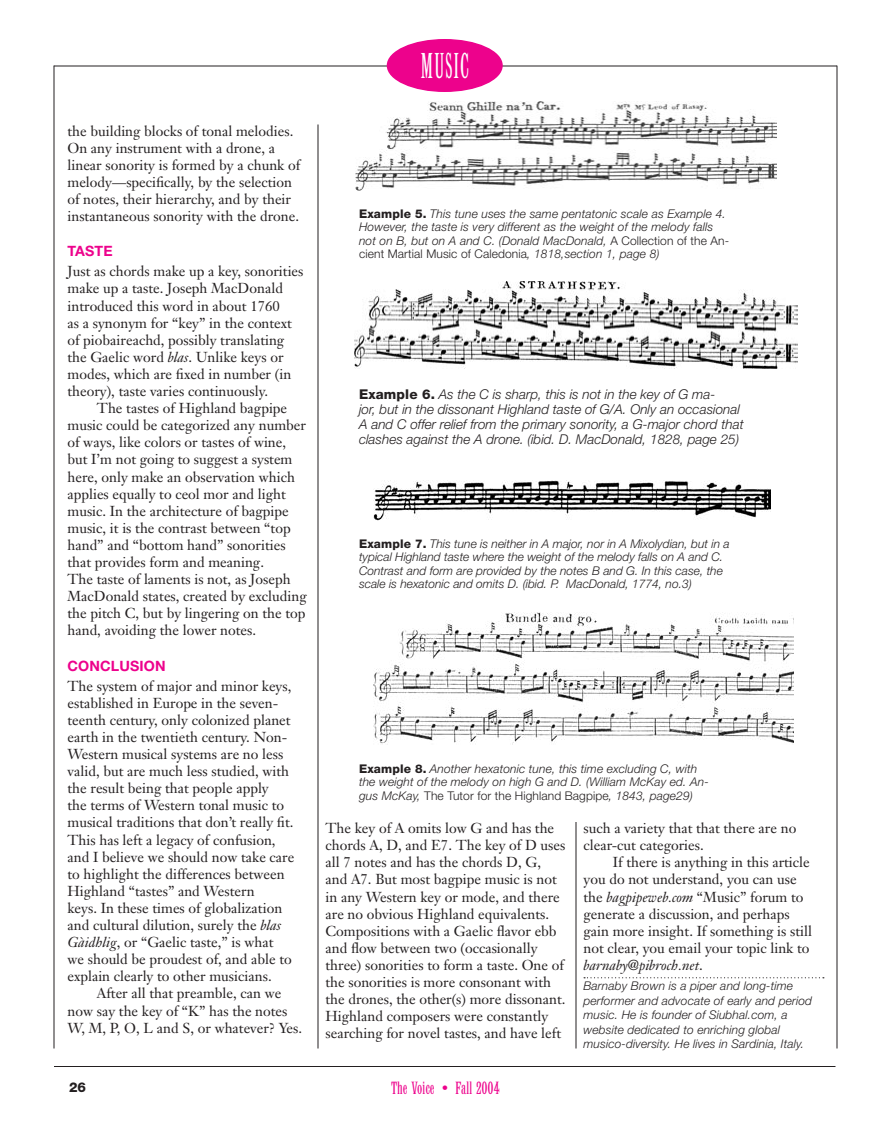
<style>
.page{position:relative;width:891px;height:1134px;background:#fff}
.page>*{position:absolute;margin:0;border:0;box-sizing:border-box;transform-origin:0 0}
.t1{font:condensed 36.6px "Latin";letter-spacing:.04em;color:#fff;scale:.71 1}
.t2{font:condensed 18px "Latin";color:#ed028c}
.t3{font:14.25px/17.1px "Janson Text";color:#231f20}
.t4{font:700 14.25px "Helvetica Neue";letter-spacing:.01em;color:#ed028c}
.t5{font:italic 300 13.5px/15px "Helvetica Neue";color:#231f20}
.t6{font:800 13.5px "Helvetica Neue";color:#231f20}
.t7{font:italic 300 12px/13.5px "Helvetica Neue";letter-spacing:.01em;color:#231f20}
.s1{font-style:italic}
.s2{font-weight:800;font-style:normal}
.s3{font-style:normal}
</style>
<div class="page">
<hr style="left:54px;top:66px;width:783px;height:1px;background:#231f20">
<div style="left:388px;top:40px;width:114px;height:51px;background:#ed028c;border-radius:50%"></div>
<div style="left:387px;top:39px;width:116px;height:53px;border:2px solid #ed028c;border-radius:50%"></div>
<hr style="left:54px;top:66px;width:1px;height:982px;background:#231f20">
<hr style="left:837px;top:66px;width:1px;height:982px;background:#231f20">
<hr style="left:54px;top:1066px;width:782px;height:1px;background:#231f20">
<hr style="left:318px;top:124px;width:1px;height:924px;background:#231f20">
<hr style="left:576px;top:124px;width:1px;height:924px;background:#231f20">
<svg style="left:584px;top:977px;width:240px;height:1px"></svg>
<img style="left:356px;top:101px;width:420px;height:90px">
<div style="left:354px;top:267px;width:459px;height:212px;background:#fff"></div>
<img style="left:354px;top:282px;width:444px;height:87px">
<div style="left:374px;top:456px;width:419px;height:166px;background:#fff"></div>
<img style="left:374px;top:480px;width:397px;height:41px">
<div style="left:374px;top:606px;width:419px;height:216px;background:#fff"></div>
<img style="left:374px;top:612px;width:419px;height:133px">
<h1 class="t1" style="left:421px;top:46px;width:70px">MUSIC</h1>
<p class="t3" style="left:68px;top:122px;width:234px">the building blocks of tonal melodies.<br>On any instrument with a drone, a linear sonority is formed by a chunk of melody—specifically, by the selection of notes, their hierarchy, and by their instantaneous sonority with the drone.</p>
<p class="t4" style="left:68px;top:242px;width:47px">TASTE</p>
<p class="t3" style="left:68px;top:263px;width:238px">Just as chords make up a key, sonorities make up a taste. Joseph MacDonald introduced this word in about 1760<br>as a synonym for “key” in the context of piobaireachd, possibly translating the Gaelic word <span class="s1">blas</span>. Unlike keys or modes, which are fixed in number (in theory), taste varies continuously.</p>
<p class="t3" style="left:68px;top:400px;width:241px;text-indent:29px">The tastes of Highland bagpipe music could be categorized any number of ways, like colors or tastes of wine, but I’m not going to suggest a system here, only make an observation which applies equally to ceol mor and light music. In the architecture of bagpipe music, it is the contrast between “top hand” and “bottom hand” sonorities that provides form and meaning.<br>The taste of laments is not, as Joseph MacDonald states, created by excluding the pitch C, but by lingering on the top hand, avoiding the lower notes.</p>
<p class="t4" style="left:68px;top:657px;width:100px">CONCLUSION</p>
<p class="t3" style="left:68px;top:677px;width:228px">The system of major and minor keys, established in Europe in the seven&shy;teenth century, only colonized planet earth in the twentieth century. Non-Western musical systems are no less valid, but are much less studied, with the result being that people apply<br>the terms of Western tonal music to musical traditions that don’t really fit.<br>This has left a legacy of confusion, and I believe we should now take care to highlight the differences between Highland “tastes” and Western<br>keys. In these times of globalization and cultural dilution, surely the <span class="s1">blas Gàidhlig</span>, or “Gaelic taste,” is what<br>we should be proudest of, and able to explain clearly to other musicians.</p>
<p class="t3" style="left:68px;top:985px;width:236px;text-indent:29px">After all that preamble, can we now say the key of “K” has the notes<br>W, M, P, O, L and S, or whatever? Yes.</p>
<p class="t7" style="left:359px;top:207px;width:372px"><span class="s2">Example 5.</span> This tune uses the same pentatonic scale as Example 4.<br>However, the taste is very different as the weight of the melody falls not on B, but on A and C. (Donald MacDonald, <span class="s3">A Collection of the An&shy;cient Martial Music of Caledonia</span>, 1818,section 1, page 8)</p>
<p class="t5" style="left:359px;top:387px;width:386px"><span class="s2">Example 6.</span> As the C is sharp, this is not in the key of G ma-<br>jor, but in the dissonant Highland taste of G/A. Only an occasional A and C offer relief from the primary sonority, a G-major chord that clashes against the A drone. (ibid. D. MacDonald, 1828, page 25)</p>
<p class="t7" style="left:359px;top:537px;width:372px"><span class="s2">Example 7.</span> This tune is neither in A major, nor in A Mixolydian, but in a typical Highland taste where the weight of the melody falls on A and C.<br>Contrast and form are provided by the notes B and G. In this case, the scale is hexatonic and omits D. (ibid. P. MacDonald, 1774, no.3)</p>
<p class="t7" style="left:359px;top:762px;width:351px"><span class="s2">Example 8.</span> Another hexatonic tune, this time excluding C, with the weight of the melody on high G and D. (William McKay ed. An&shy;gus McKay, <span class="s3">The Tutor for the Highland Bagpipe</span>, 1843, page29)</p>
<p class="t3" style="left:326px;top:820px;width:241px">The key of A omits low G and has the chords A, D, and E7. The key of D uses all 7 notes and has the chords D, G, and A7. But most bagpipe music is not in any Western key or mode, and there are no obvious Highland equivalents.<br>Compositions with a Gaelic flavor ebb and flow between two (occasionally three) sonorities to form a taste. One of the sonorities is more consonant with the drones, the other(s) more dissonant.<br>Highland composers were constantly searching for novel tastes, and have left</p>
<p class="t3" style="left:584px;top:820px;width:214px">such a variety that that there are no clear-cut categories.</p>
<p class="t3" style="left:584px;top:854px;width:230px;text-indent:29px">If there is anything in this article you do not understand, you can use the <span class="s1">bagpipeweb.com</span> “Music” forum to generate a discussion, and perhaps gain more insight. If something is still not clear, you email your topic link to <span class="s1">barnaby@pibroch.net</span>.</p>
<p class="t7" style="left:584px;top:979px;width:230px;line-height:14.4px">Barnaby Brown is a piper and long-time performer and advocate of early and period music. He is founder of Siubhal.com, a website dedicated to enriching global musico-diversity. He lives in Sardinia, Italy.</p>
<p class="t6" style="left:69px;top:1079px;width:19px">26</p>
<p class="t2" style="left:391px;top:1079px;width:110px">The Voice • Fall 2004</p>
</div>
